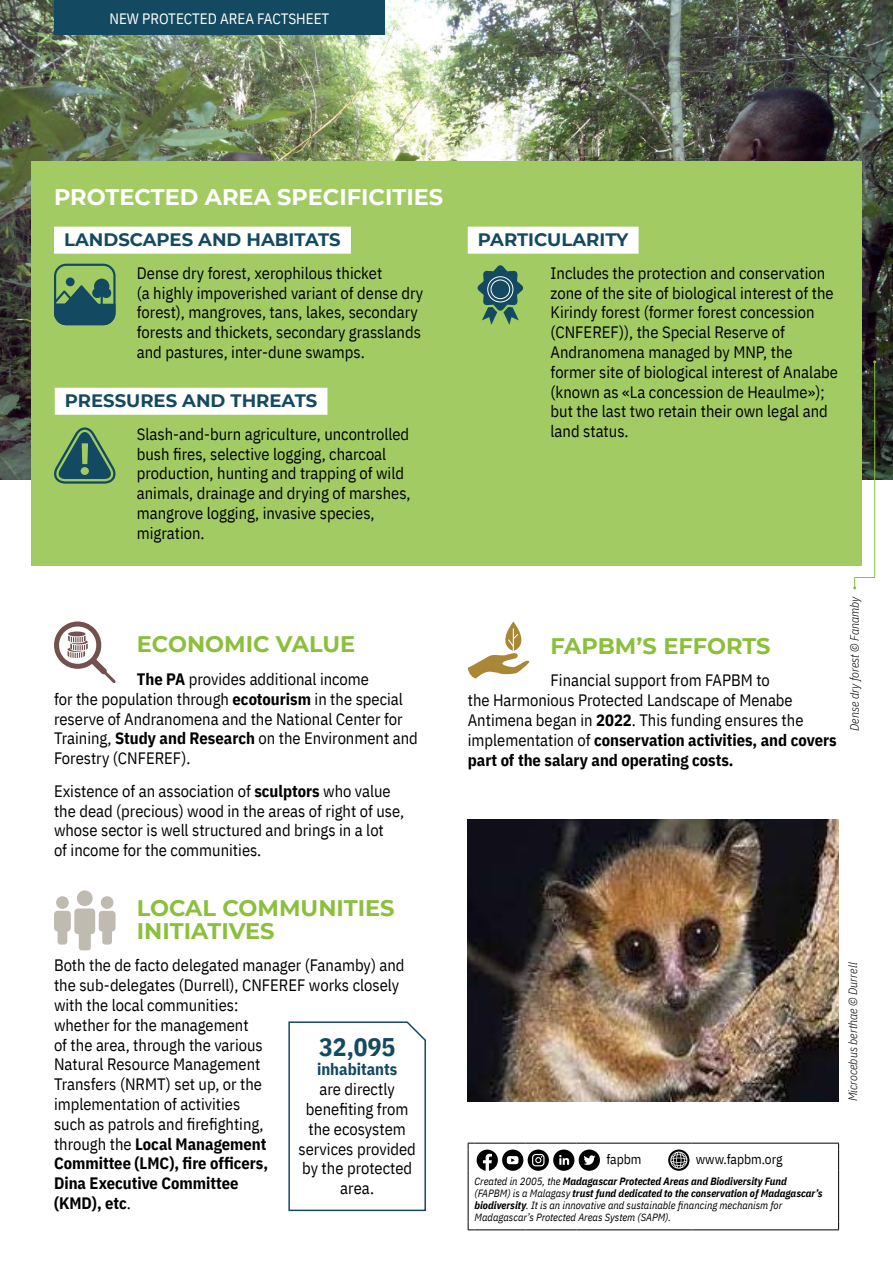
<style>
.page{position:relative;width:893px;height:1263px;background:#fff}
.page>*{position:absolute;margin:0;border:0;box-sizing:border-box;transform-origin:0 0}
.texte{font:700 25.5px "IBM Plex Sans Cond";color:#134a61}
.titre{font:700 22.5px/22.5px "Montserrat";color:#8bbf3c}
.titre-2{font:700 22.5px "Montserrat";color:#fff}
.texte-2{font:700 22.5px "Montserrat";letter-spacing:-.005em;color:#8bbf3c}
.sous-titre_encadré{font:700 18px "Montserrat";color:#134a61}
.texte-3{font:16.5px/19.8px "IBM Plex Sans Cond";color:#000}
.t1{font:15px "IBM Plex Sans Cond";color:#fff}
.t2{font:13.5px "IBM Plex Sans Cond";color:#000}
.légendes{font:italic 300 12px "IBM Plex Sans Cond";color:#000}
.texte_FAPBM{font:italic 10.5px/12px "IBM Plex Sans Cond";color:#000}
.s1{font-weight:700}
.s2{font-weight:700;color:#134a61}
</style>
<div class="page">
<img style="left:0;top:0;width:893px;height:479px">
<div style="left:31px;top:162px;width:831px;height:404px;background:#a2cc63"></div>
<svg style="left:54px;top:621px;width:62px;height:62px"></svg>
<div style="left:54px;top:227px;width:297px;height:27px;background:#fff"></div>
<div style="left:468px;top:227px;width:171px;height:27px;background:#fff"></div>
<div style="left:77px;top:890px;width:16px;height:16px;background:#c0bbb1;border-radius:50%"></div>
<svg style="left:74px;top:908px;width:21px;height:42px"></svg>
<div style="left:56px;top:896px;width:13px;height:13px;background:#c0bbb1;border-radius:50%"></div>
<div style="left:54px;top:911px;width:17px;height:20px;background:#c0bbb1;border-radius:4px"></div>
<div style="left:58px;top:918px;width:9px;height:26px;background:#c0bbb1;border-radius:3px"></div>
<div style="left:101px;top:896px;width:12px;height:13px;background:#c0bbb1;border-radius:50%"></div>
<div style="left:99px;top:911px;width:17px;height:20px;background:#c0bbb1;border-radius:4px"></div>
<div style="left:102px;top:918px;width:10px;height:26px;background:#c0bbb1;border-radius:3px"></div>
<svg style="left:54px;top:264px;width:62px;height:61px"></svg>
<div style="left:55px;top:388px;width:272px;height:27px;background:#fff"></div>
<svg style="left:54px;top:427px;width:62px;height:57px"></svg>
<svg style="left:288px;top:1021px;width:138px;height:191px"></svg>
<svg style="left:478px;top:265px;width:45px;height:60px"></svg>
<div style="left:487px;top:276px;width:26px;height:26px;border:1px solid #fff;border-radius:50%"></div>
<div style="left:491px;top:280px;width:19px;height:19px;border:1px solid #fff;border-radius:50%"></div>
<svg style="left:853px;top:360px;width:23px;height:229px"></svg>
<img style="left:468px;top:819px;width:371px;height:282px">
<svg style="left:468px;top:621px;width:61px;height:57px"></svg>
<div style="left:54px;top:0;width:331px;height:34px;background:#134a61"></div>
<hr style="left:838px;top:1171px;width:1px;height:50px;background:#000">
<hr style="left:602px;top:1143px;width:64px;height:1px;background:#000">
<hr style="left:692px;top:1143px;width:147px;height:1px;background:#000">
<svg style="left:838px;top:1143px;width:1px;height:28px"></svg>
<hr style="left:468px;top:1171px;width:1px;height:50px;background:#000">
<svg style="left:468px;top:1221px;width:134px;height:9px"></svg>
<hr style="left:602px;top:1229px;width:64px;height:1px;background:#000">
<svg style="left:666px;top:1229px;width:26px;height:1px"></svg>
<hr style="left:692px;top:1229px;width:147px;height:1px;background:#000">
<svg style="left:468px;top:1143px;width:134px;height:28px"></svg>
<svg style="left:666px;top:1143px;width:26px;height:28px"></svg>
<p class="t1" style="left:109px;top:8px;width:221px">NEW PROTECTED AREA FACTSHEET</p>
<p class="titre-2" style="left:54px;top:180px;width:391px">PROTECTED AREA SPECIFICITIES</p>
<p class="sous-titre_encadré" style="left:64px;top:227px;width:278px">LANDSCAPES AND HABITATS</p>
<p class="texte-3" style="left:137px;top:262px;width:288px">Dense dry forest, xerophilous thicket<br>(a highly impoverished variant of dense dry</p>
<p class="texte-3" style="left:137px;top:301px;width:286px">forest), mangroves, tans, lakes, secondary forests and thickets, secondary grasslands and pastures, inter-dune swamps.</p>
<p class="sous-titre_encadré" style="left:65px;top:388px;width:254px">PRESSURES AND THREATS</p>
<p class="texte-3" style="left:137px;top:423px;width:274px">Slash-and-burn agriculture, uncontrolled bush fires, selective logging, charcoal</p>
<p class="texte-3" style="left:137px;top:462px;width:275px">production, hunting and trapping of wild animals, drainage and drying of marshes, mangrove logging, invasive species, migration.</p>
<p class="titre" style="left:137px;top:632px;width:220px">ECONOMIC VALUE</p>
<p class="texte-3" style="left:54px;top:668px;width:365px;text-indent:83px"><span class="s1">The PA</span> provides additional income<br>for the population through <span class="s1">ecotourism</span> in the special reserve of Andranomena and the National Center for Training, <span class="s1">Study and Research</span> on the Environment and Forestry (CNFEREF).</p>
<p class="texte-3" style="left:54px;top:780px;width:352px">Existence of an association of <span class="s1">sculptors</span> who value the dead (precious) wood in the areas of right of use, whose sector is well structured and brings in a lot<br>of income for the communities.</p>
<p class="titre" style="left:137px;top:896px;width:259px">LOCAL COMMUNITIES<br>INITIATIVES</p>
<p class="texte-3" style="left:54px;top:954px;width:352px">Both the de facto delegated manager (Fanamby) and the sub-delegates (Durrell), CNFEREF works closely with the local communities:<br>whether for the management<br>of the area, through the various<br>Natural Resource Management<br>Transfers (NRMT) set up, or the<br>implementation of activities<br>such as patrols and firefighting,<br>through the <span class="s1">Local Management<br>Committee (LMC), fire officers,<br>Dina Executive Committee<br>(KMD), etc</span>.</p>
<p class="texte" style="left:319px;top:1026px;width:78px">32,095</p>
<p class="texte-3" style="left:298px;top:1058px;width:119px;text-align:center"><span class="s2">inhabitants<br></span>are directly benefiting from the ecosystem services provided by the protected area.</p>
<p class="sous-titre_encadré" style="left:478px;top:227px;width:152px">PARTICULARITY</p>
<p class="texte-3" style="left:551px;top:262px;width:285px">Includes the protection and conservation zone of the site of biological interest of the<br>Kirindy forest (former forest concession</p>
<p class="texte-3" style="left:551px;top:321px;width:289px">(CNFEREF)), the Special Reserve of Andranomena managed by MNP, the former site of biological interest of Analabe (known as «La concession de Heaulme»); but the last two retain their own legal and land status.</p>
<p class="texte-2" style="left:551px;top:630px;width:221px">FAPBM’S EFFORTS</p>
<p class="texte-3" style="left:468px;top:669px;width:370px;text-indent:83px">Financial support from FAPBM to<br>the Harmonious Protected Landscape of Menabe Antimena began in <span class="s1">2022</span>. This funding ensures the implementation of <span class="s1">conservation activities, and covers part of the salary and operating costs.</span></p>
<p class="légendes" style="left:846px;top:731px;width:136px;rotate:-90deg">Dense dry forest © Fanamby</p>
<p class="t2" style="left:606px;top:1149px;width:37px">fapbm</p>
<p class="t2" style="left:696px;top:1149px;width:88px">www.fapbm.org</p>
<p class="texte_FAPBM" style="left:474px;top:1175px;width:350px">Created in 2005, the <span class="s1">Madagascar Protected Areas and Biodiversity Fund </span>(FAPBM) is a Malagasy <span class="s1">trust fund dedicated to the conservation of Madagascar’s biodiversity</span>. It is an innovative and sustainable financing mechanism for Madagascar’s Protected Areas System (SAPM).</p>
<p class="légendes" style="left:844px;top:1101px;width:140px;rotate:-90deg">Microcebus berthae © Durrell</p>
</div>
